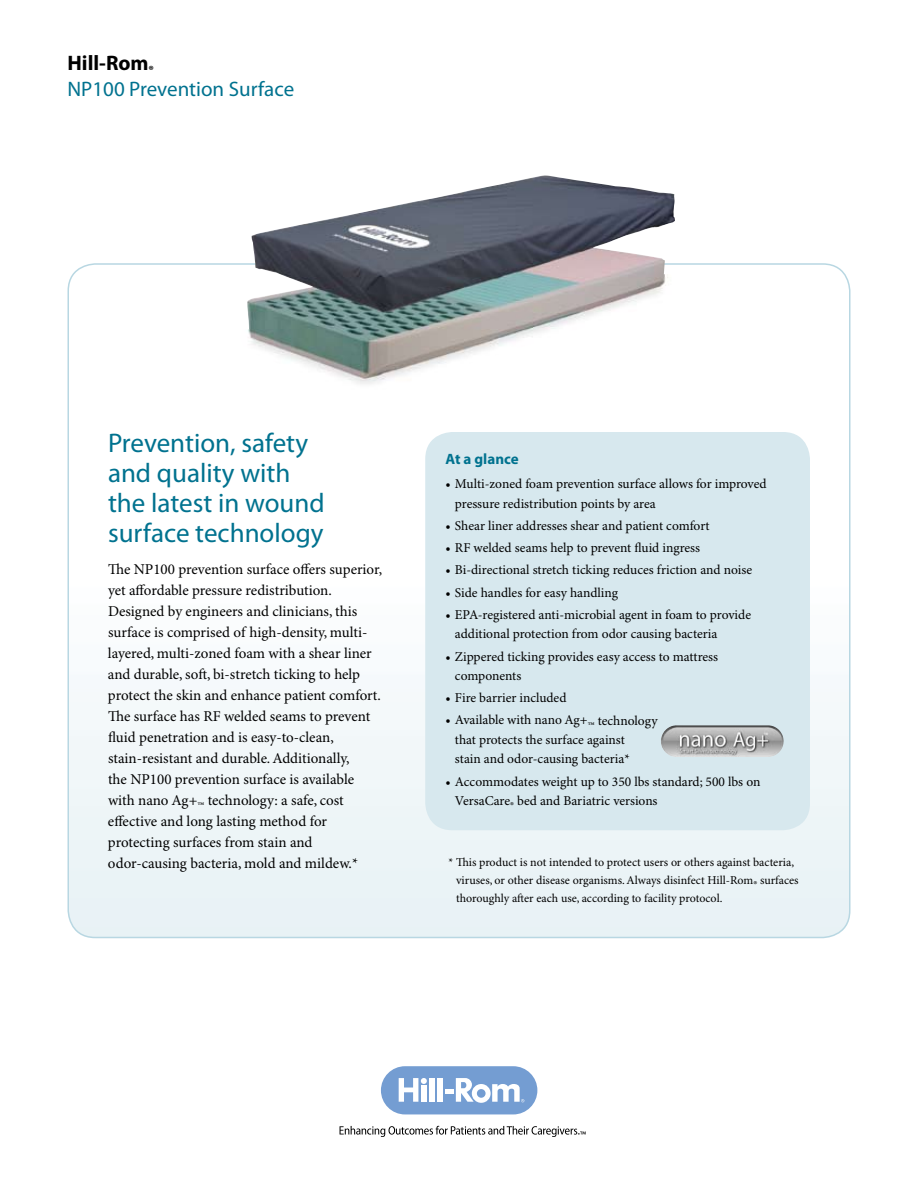
<style>
.page{position:relative;width:918px;height:1188px;background:#fff}
.page>*{position:absolute;margin:0;border:0;box-sizing:border-box;transform-origin:0 0}
.t1{font:27px/30px "Myriad Pro";color:#00728f}
.t2{font:21px/26.4px "Myriad Pro";color:#00728f}
.t3{font:15px/21px "Minion Pro";color:#000}
.t4{font:700 15px "Myriad Pro";color:#00728f}
.t5{font:13.5px/19.5px "Minion Pro";color:#000}
.t6{font:12px/18px "Minion Pro";color:#000}
.s1{font-weight:700;color:#000}
</style>
<div class="page">
<svg style="left:68px;top:264px;width:782px;height:674px"></svg>
<div style="left:425px;top:432px;width:385px;height:398px;background:#d7e8ee;border-radius:27px"></div>
<div style="left:381px;top:1066px;width:156px;height:48px;background:#749dd2;border-radius:24px"></div>
<div style="left:429px;top:1078px;width:6px;height:24px;background:#fff"></div>
<div style="left:437px;top:1078px;width:6px;height:24px;background:#fff"></div>
<div style="left:445px;top:1089px;width:9px;height:5px;background:#fff"></div>
<svg style="left:399px;top:1078px;width:28px;height:24px"></svg>
<svg style="left:456px;top:1078px;width:68px;height:25px"></svg>
<svg style="left:340px;top:1126px;width:246px;height:11px"></svg>
<img style="left:661px;top:725px;width:123px;height:32px">
<img style="left:240px;top:176px;width:438px;height:215px">
<h2 class="t2" style="left:68px;top:50px;width:228px"><span class="s1">Hill-Rom</span><sub>®<br></sub>NP100 Prevention Surface</h2>
<h1 class="t1" style="left:108px;top:429px;width:218px">Prevention, safety and quality with the latest in wound surface technology</h1>
<p class="t3" style="left:108px;top:559px;width:276px">The NP100 prevention surface offers superior, yet affordable pressure redistribution.<br>Designed by engineers and clinicians, this surface is comprised of high-density, multi&shy;layered, multi-zoned foam with a shear liner and durable, soft, bi-stretch ticking to help protect the skin and enhance patient comfort.<br>The surface has RF welded seams to prevent fluid penetration and is easy-to-clean, stain-resistant and durable.Additionally,<br>the NP100 prevention surface is available with nano Ag+</p>
<p class="t3" style="left:108px;top:790px;width:252px;text-indent:100px">technology: a safe, cost effective and long lasting method for protecting surfaces from stain and odor-causing bacteria, mold and mildew.*</p>
<p class="t3" style="left:197px;top:798px;width:8px">™</p>
<p class="t4" style="left:446px;top:450px;width:75px">At a glance</p>
<p class="t5" style="left:455px;top:475px;width:313px;text-indent:-9px">• Multi-zoned foam prevention surface allows for improved pressure redistribution points by area</p>
<p class="t5" style="left:446px;top:517px;width:266px">• Shear liner addresses shear and patient comfort</p>
<p class="t5" style="left:446px;top:539px;width:256px">• RF welded seams help to prevent fluid ingress</p>
<p class="t5" style="left:446px;top:561px;width:308px">• Bi-directional stretch ticking reduces friction and noise</p>
<p class="t5" style="left:446px;top:583px;width:174px">• Side handles for easy handling</p>
<p class="t5" style="left:455px;top:605px;width:298px;text-indent:-9px">• EPA-registered anti-microbial agent in foam to provide additional protection from odor causing bacteria</p>
<p class="t5" style="left:455px;top:647px;width:265px;text-indent:-9px">• Zippered ticking provides easy access to mattress components</p>
<p class="t5" style="left:446px;top:689px;width:123px">• Fire barrier included</p>
<p class="t5" style="left:446px;top:711px;width:144px">• Available with nano Ag+</p>
<p class="t3" style="left:588px;top:717px;width:8px">™</p>
<p class="t5" style="left:455px;top:711px;width:204px;text-indent:143px">technology that protects the surface against<br>stain and odor-causing bacteria*</p>
<p class="t5" style="left:455px;top:772px;width:307px;text-indent:-9px">• Accommodates weight up to 350 lbs standard; 500 lbs on<br>VersaCare<sub>®</sub> bed and Bariatric versions</p>
<p class="t6" style="left:456px;top:854px;width:344px;text-indent:-8px">* This product is not intended to protect users or others against bacteria, viruses, or other disease organisms.Always disinfect Hill-Rom® surfaces thoroughly after each use, according to facility protocol.</p>
</div>
